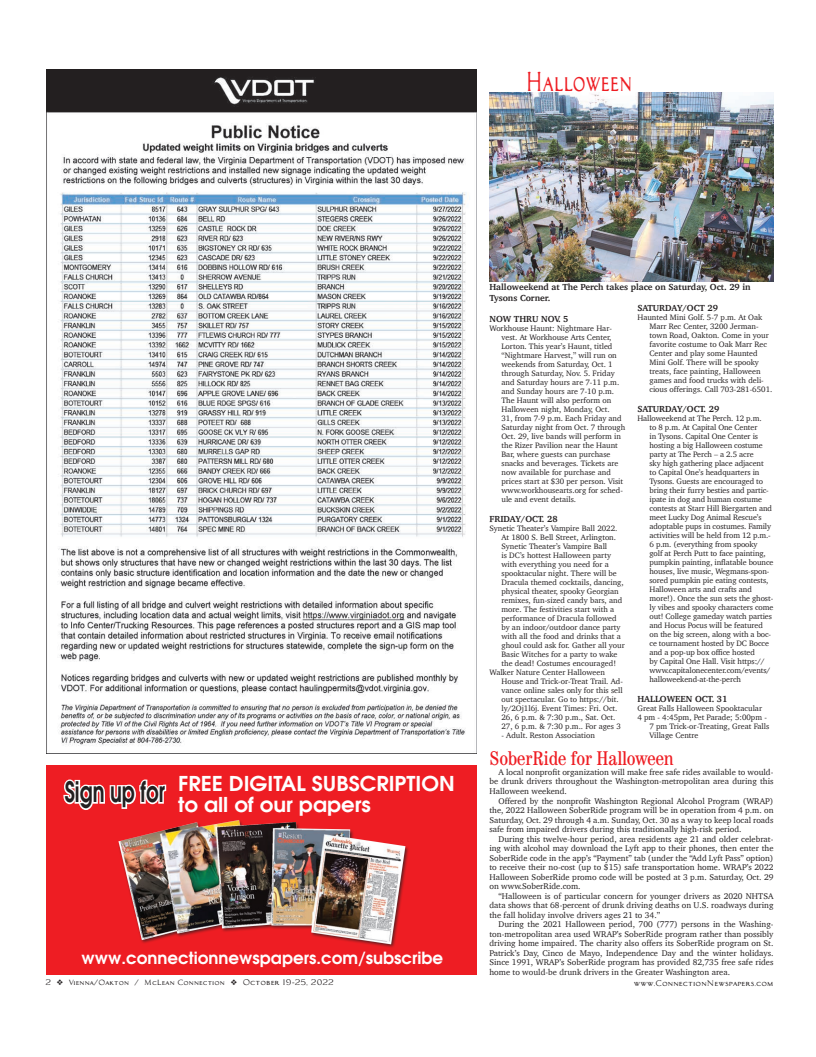
<style>
.page{position:relative;width:816px;height:1057px;background:#fff}
.page>*{position:absolute;margin:0;border:0;box-sizing:border-box;transform-origin:0 0}
.t1{font:27px "Architect Bold V";color:#ee1d23;scale:.7 1}
.t2{font:600 20.4px/20.4px "Avant Garde";color:#fff;scale:1.04 1}
.t3{font:condensed 20px "Century IT Cby BT";color:#ee1d23}
.t4{font:600 16.7px "Avant Garde";color:#fff}
.t5{font:700 9px/11px "Charter";color:#231f20}
.t6{font:8.5px/9.5px "Charter";color:#231f20;text-align:justify}
.t7{font:8px/9px "Charter";color:#231f20}
.t8{font:8px "Architect Bold V";color:#231f20}
.t9{font:7.4px "Architect Bold V";color:#231f20}
.s1{font-size:28.2px}
.s2{font-size:8px}
</style>
<div class="page">
<img style="left:47px;top:70px;width:429px;height:676px">
<div style="left:46px;top:765px;width:430px;height:209px;background:#ee1d23"></div>
<img style="left:118px;top:820px;width:291px;height:126px">
<img style="left:489px;top:92px;width:284px;height:189px">
<h1 class="t1" style="left:525px;top:66px;width:154px">Halloween</h1>
<h2 class="t2" style="left:178px;top:773px;width:268px;text-indent:-114px"><span class="s1">Sign up for</span> FREE DIGITAL SUBSCRIPTION to all of our papers</h2>
<h3 class="t4" style="left:81px;top:946px;width:363px">www.connectionnewspapers.com/subscribe</h3>
<p class="t5" style="left:489px;top:281px;width:263px">Halloweekend at The Perch takes place on Saturday, Oct. 29 in<br>Tysons Corner.</p>
<p class="t5" style="left:637px;top:302px;width:82px">SATURDAY/OCT 29</p>
<p class="t7" style="left:649px;top:312px;width:124px;text-indent:-12px">Haunted Mini Golf. 5-7 p.m. At Oak<br>Marr Rec Center, 3200 Jerman&shy;town Road, Oakton. Come in your favorite costume to Oak Marr Rec<br>Center and play some Haunted<br>Mini Golf. There will be spooky treats, face painting, Halloween games and food trucks with deli&shy;cious offerings. Call 703-281-6501.</p>
<p class="t5" style="left:637px;top:403px;width:83px">SATURDAY/OCT. 29</p>
<p class="t7" style="left:649px;top:413px;width:125px;text-indent:-12px">Halloweekend at The Perch. 12 p.m.<br>to 8 p.m. At Capital One Center<br>in Tysons. Capital One Center is hosting a big Halloween costume party at The Perch – a 2.5 acre<br>sky high gathering place adjacent<br>to Capital One’s headquarters in Tysons. Guests are encouraged to bring their furry besties and partic&shy;ipate in dog and human costume contests at Starr Hill Biergarten and meet Lucky Dog Animal Rescue’s adoptable pups in costumes. Family activities will be held from 12 p.m.- 6 p.m. (everything from spooky<br>golf at Perch Putt to face painting, pumpkin painting, inflatable bounce houses, live music, Wegmans-spon&shy;sored pumpkin pie eating contests, Halloween arts and crafts and more!). Once the sun sets the ghost&shy;ly vibes and spooky characters come out! College gameday watch parties and Hocus Pocus will be featured on the big screen, along with a boc&shy;ce tournament hosted by DC Bocce and a pop-up box office hosted<br>by Capital One Hall. Visit https:// www.capitalonecenter.com/events/ halloweekend-at-the-perch</p>
<p class="t5" style="left:637px;top:693px;width:91px">HALLOWEEN OCT. 31</p>
<p class="t7" style="left:637px;top:703px;width:126px">Great Falls Halloween Spooktacular</p>
<p class="t7" style="left:637px;top:712px;width:131px">4 pm - 4:45pm, Pet Parade; 5:00pm -</p>
<p class="t7" style="left:649px;top:721px;width:121px">7 pm Trick-or-Treating, Great Falls</p>
<p class="t7" style="left:649px;top:730px;width:51px">Village Centre</p>
<p class="t5" style="left:489px;top:313px;width:81px">NOW THRU NOV. 5</p>
<p class="t7" style="left:501px;top:323px;width:125px;text-indent:-12px">Workhouse Haunt: Nightmare Har&shy;vest. At Workhouse Arts Center,<br>Lorton. This year’s Haunt, titled “Nightmare Harvest,” will run on weekends from Saturday, Oct. 1 through Saturday, Nov. 5. Friday and Saturday hours are 7-11 p.m. and Sunday hours are 7-10 p.m.<br>The Haunt will also perform on<br>Halloween night, Monday, Oct.<br>31, from 7-9 p.m. Each Friday and<br>Saturday night from Oct. 7 through<br>Oct. 29, live bands will perform in the Rizer Pavilion near the Haunt<br>Bar, where guests can purchase snacks and beverages. Tickets are now available for purchase and prices start at $30 per person. Visit www.workhousearts.org for sched&shy;ule and event details.</p>
<p class="t5" style="left:489px;top:513px;width:70px">FRIDAY/OCT. 28</p>
<p class="t7" style="left:489px;top:523px;width:129px">Synetic Theater’s Vampire Ball 2022.</p>
<p class="t7" style="left:501px;top:532px;width:116px">At 1800 S. Bell Street, Arlington.</p>
<p class="t7" style="left:501px;top:541px;width:107px">Synetic Theater’s Vampire Ball</p>
<p class="t7" style="left:501px;top:550px;width:111px">is DC’s hottest Halloween party</p>
<p class="t7" style="left:501px;top:559px;width:109px">with everything you need for a</p>
<p class="t7" style="left:501px;top:568px;width:117px">spooktacular night. There will be</p>
<p class="t7" style="left:501px;top:577px;width:124px">Dracula themed cocktails, dancing,</p>
<p class="t7" style="left:501px;top:586px;width:119px">physical theater, spooky Georgian</p>
<p class="t7" style="left:501px;top:595px;width:122px">remixes, fun-sized candy bars, and</p>
<p class="t7" style="left:501px;top:604px;width:114px">more. The festivities start with a</p>
<p class="t7" style="left:501px;top:613px;width:117px">performance of Dracula followed</p>
<p class="t7" style="left:501px;top:622px;width:121px">by an indoor/outdoor dance party</p>
<p class="t7" style="left:501px;top:631px;width:121px">with all the food and drinks that a</p>
<p class="t7" style="left:501px;top:640px;width:125px">ghoul could ask for. Gather all your</p>
<p class="t7" style="left:501px;top:649px;width:118px">Basic Witches for a party to wake</p>
<p class="t7" style="left:501px;top:658px;width:116px">the dead! Costumes encouraged!</p>
<p class="t7" style="left:489px;top:667px;width:117px">Walker Nature Center Halloween</p>
<p class="t7" style="left:501px;top:676px;width:123px">House and Trick-or-Treat Trail. Ad-</p>
<p class="t7" style="left:501px;top:685px;width:123px">vance online sales only for this sell</p>
<p class="t7" style="left:501px;top:694px;width:119px">out spectacular. Go to https://bit.</p>
<p class="t7" style="left:501px;top:703px;width:118px">ly/2Oj1l6j. Event Times: Fri. Oct.</p>
<p class="t7" style="left:501px;top:712px;width:115px">26, 6 p.m. &amp; 7:30 p.m., Sat. Oct.</p>
<p class="t7" style="left:501px;top:721px;width:121px">27, 6 p.m. &amp; 7:30 p.m.. For ages 3</p>
<p class="t7" style="left:501px;top:730px;width:95px">- Adult. Reston Association</p>
<h3 class="t3" style="left:489px;top:746px;width:186px">SoberRide for Halloween</h3>
<p class="t6" style="left:489px;top:767px;width:285px;text-indent:9px">A local nonprofit organization will make free safe rides available to would&shy;be drunk drivers throughout the Washington-metropolitan area during this Halloween weekend.</p>
<p class="t6" style="left:489px;top:795px;width:285px;text-indent:9px">Offered by the nonprofit Washington Regional Alcohol Program (WRAP) the, 2022 Halloween SoberRide program will be in operation from 4 p.m. on Saturday, Oct. 29 through 4 a.m. Sunday, Oct. 30 as a way to keep local roads safe from impaired drivers during this traditionally high-risk period.</p>
<p class="t6" style="left:489px;top:833px;width:285px;text-indent:9px">During this twelve-hour period, area residents age 21 and older celebrat&shy;ing with alcohol may download the Lyft app to their phones, then enter the SoberRide code in the app’s “Payment” tab (under the “Add Lyft Pass” option) to receive their no-cost (up to $15) safe transportation home. WRAP’s 2022<br>Halloween SoberRide promo code will be posted at 3 p.m. Saturday, Oct. 29 on www.SoberRide.com.</p>
<p class="t6" style="left:489px;top:890px;width:285px;text-indent:9px">“Halloween is of particular concern for younger drivers as 2020 NHTSA data shows that 68-percent of drunk driving deaths on U.S. roadways during the fall holiday involve drivers ages 21 to 34.”</p>
<p class="t6" style="left:489px;top:919px;width:285px;text-indent:9px">During the 2021 Halloween period, 700 (777) persons in the Washing&shy;ton-metropolitan area used WRAP’s SoberRide program rather than possibly driving home impaired. The charity also offers its SoberRide program on St.<br>Patrick’s Day, Cinco de Mayo, Independence Day and the winter holidays.<br>Since 1991, WRAP’s SoberRide program has provided 82,735 free safe rides home to would-be drunk drivers in the Greater Washington area.</p>
<p class="t9" style="left:45px;top:978px;width:290px"><span class="s2">2</span> ❖ Vienna/Oakton / McLean Connection ❖ <span class="s2">October 19-25, 2022</span></p>
<p class="t8" style="left:634px;top:978px;width:141px">www.ConnectionNewspapers.com</p>
</div>
